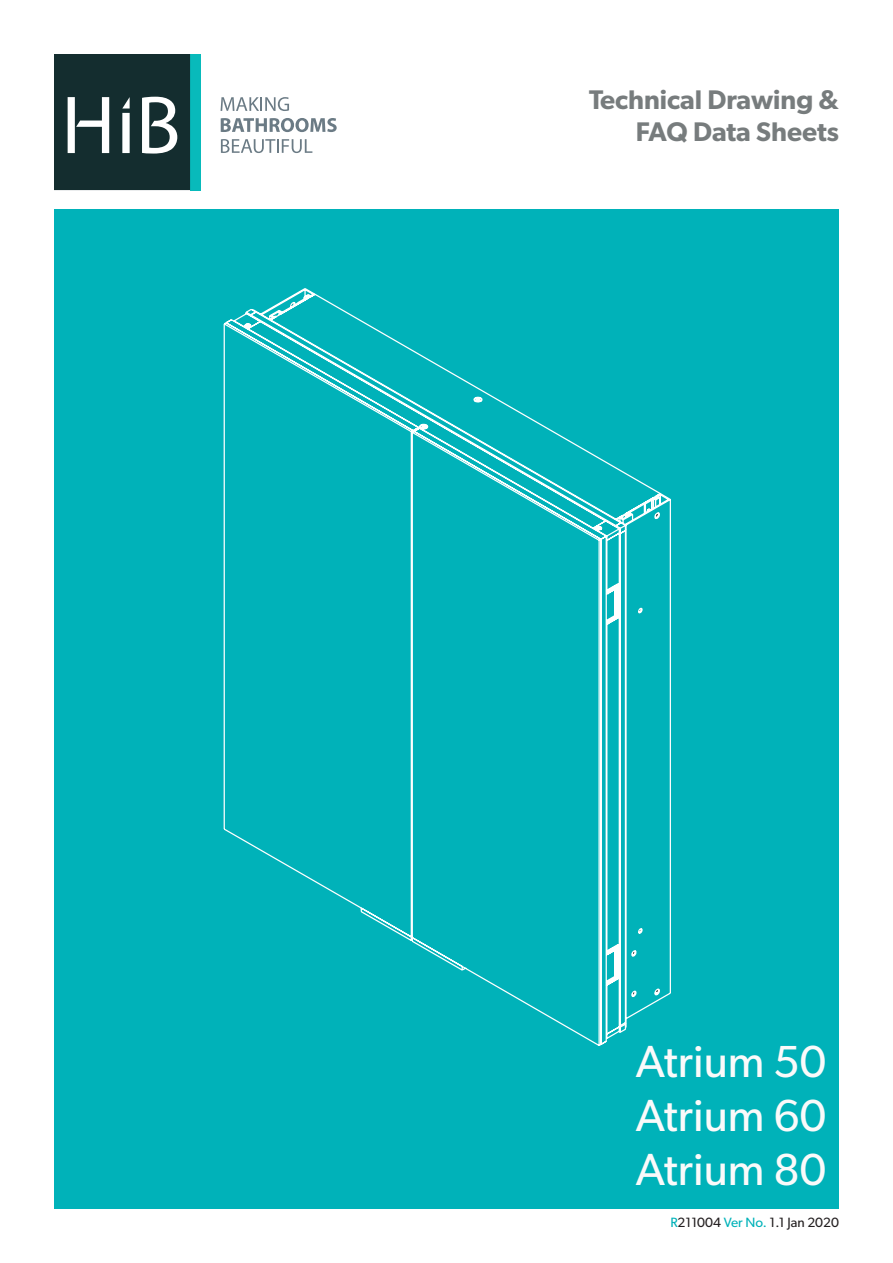
<style>
.page{position:relative;width:893px;height:1263px;background:#fff}
.page>*{position:absolute;margin:0;border:0;box-sizing:border-box;transform-origin:0 0}
.t1{font:45px "Gibson";color:#fafafa}
.t2{font:600 27px "Gibson";color:#777c7d}
.Contact_Text{font:13.5px "Gibson";color:#231f20}
.s1{color:#00b2b9}
</style>
<div class="page">
<div style="left:54px;top:209px;width:785px;height:1000px;background:#00b2b9"></div>
<div style="left:190px;top:54px;width:10px;height:136px;background:#08babb"></div>
<svg style="left:54px;top:54px;width:136px;height:136px;background:#324849"></svg>
<svg style="left:221px;top:97px;width:68px;height:14px"></svg>
<svg style="left:221px;top:118px;width:116px;height:14px"></svg>
<svg style="left:221px;top:139px;width:91px;height:14px"></svg>
<svg style="left:223px;top:288px;width:448px;height:758px"></svg>
<p class="t2" style="left:589px;top:83px;width:251px">Technical Drawing &amp;</p>
<p class="t2" style="left:636px;top:116px;width:205px">FAQ Data Sheets</p>
<p class="t1" style="left:636px;top:1035px;width:192px">Atrium 50</p>
<p class="t1" style="left:636px;top:1089px;width:192px">Atrium 60</p>
<p class="t1" style="left:636px;top:1143px;width:192px">Atrium 80</p>
<p class="Contact_Text" style="left:670px;top:1214px;width:170px"><span class="s1">R</span>211004 <span class="s1">Ver No.</span> 1.1 Jan 2020</p>
</div>
